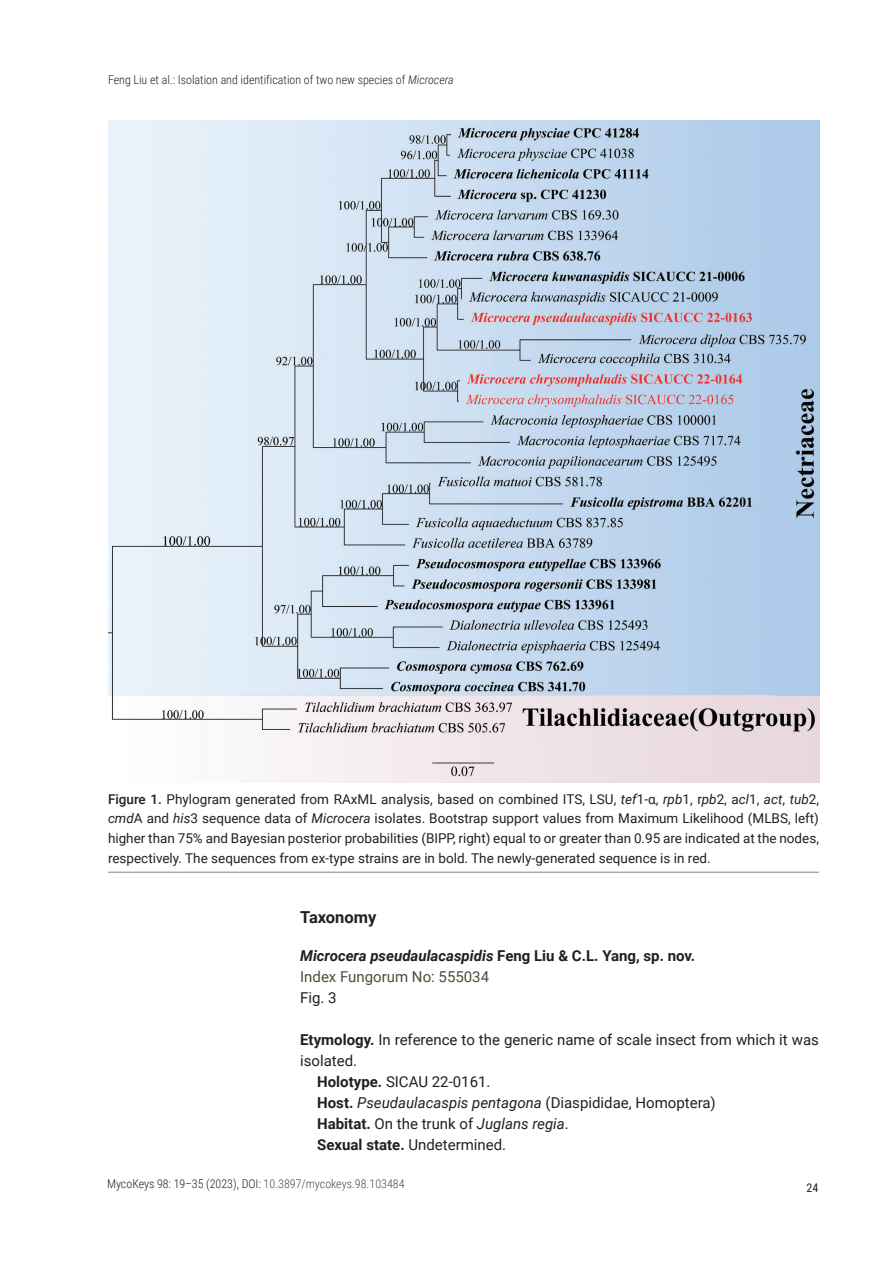
<style>
.page{position:relative;width:893px;height:1263px;background:#fff}
.page>*{position:absolute;margin:0;border:0;box-sizing:border-box;transform-origin:0 0}
.H_-_2_level{font:700 16.5px "Roboto";color:#231f20}
.Body_text{font:15px "Roboto";color:#231f20}
.Body_text_-_no_inden{font:15px/21px "Roboto";color:#231f20}
.Body_text-2{font:italic 15px "Roboto";color:#231f20}
.TT_-_Title{font:italic 700 15px "Roboto";color:#231f20}
.TT_-_LSID{font:15px "Roboto";color:#4c4d37}
.TT_-_Fig-Tab_Citatio{font:15px "Roboto";color:#231f20}
.FIG_-_Caption{font:13.5px/19.8px "Roboto";color:#231f20;text-align:justify}
.t1{font:300 12px "Roboto Condensed";color:#231f20}
.t2{font:12px "Roboto Condensed";color:#231f20}
.s1{font-style:italic}
.s2{font-weight:500}
.s3{font-style:normal}
.s4{font-weight:700}
.s5{font-weight:700;font-style:normal}
.s6{color:#4c4d37}
</style>
<div class="page">
<img style="left:108px;top:121px;width:711px;height:662px">
<hr style="left:108px;top:871px;width:711px;height:2px;background:#a8a9ad">
<p class="t1" style="left:108px;top:71px;width:347px">Feng Liu et al.: Isolation and identification of two new species of <span class="s1">Microcera</span></p>
<p class="FIG_-_Caption" style="left:108px;top:788px;width:712px"><span class="s2">Figure 1.</span> Phylogram generated from RAxML analysis, based on combined ITS, LSU, <span class="s1">tef</span>1-α, <span class="s1">rpb</span>1, r<span class="s1">pb</span>2, a<span class="s1">cl</span>1, <span class="s1">act</span>, <span class="s1">tub</span>2, <span class="s1">cmd</span>A and <span class="s1">his</span>3 sequence data of <span class="s1">Microcera</span> isolates. Bootstrap support values from Maximum Likelihood (MLBS, left) higher than 75% and Bayesian posterior probabilities (BIPP, right) equal to or greater than 0.95 are indicated at the nodes, respectively. The sequences from ex-type strains are in bold. The newly-generated sequence is in red.</p>
<p class="H_-_2_level" style="left:300px;top:906px;width:78px">Taxonomy</p>
<p class="TT_-_Title" style="left:300px;top:945px;width:397px">Microcera pseudaulacaspidis <span class="s3">Feng Liu &amp; C.L. Yang, sp. nov.</span></p>
<p class="TT_-_LSID" style="left:300px;top:966px;width:190px">Index Fungorum No: 555034</p>
<p class="TT_-_Fig-Tab_Citatio" style="left:300px;top:987px;width:38px">Fig. 3</p>
<p class="Body_text_-_no_inden" style="left:300px;top:1028px;width:520px"><span class="s4">Etymology.</span> In reference to the generic name of scale insect from which it was isolated.</p>
<p class="Body_text" style="left:317px;top:1071px;width:175px"><span class="s4">Holotype.</span> SICAU 22-0161.</p>
<p class="Body_text-2" style="left:317px;top:1092px;width:400px"><span class="s5">Host.</span> Pseudaulacaspis pentagona <span class="s3">(Diaspididae, Homoptera)</span></p>
<p class="Body_text" style="left:317px;top:1113px;width:253px"><span class="s4">Habitat.</span> On the trunk of <span class="s1">Juglans regia</span>.</p>
<p class="Body_text" style="left:317px;top:1134px;width:190px"><span class="s4">Sexual state.</span> Undetermined.</p>
<p class="t1" style="left:107px;top:1175px;width:299px">MycoKeys 98: 19–35 (2023), DOI: <span class="s6">10.3897/mycokeys.98.103484</span></p>
<p class="t2" style="left:806px;top:1179px;width:13px">24</p>
</div>
